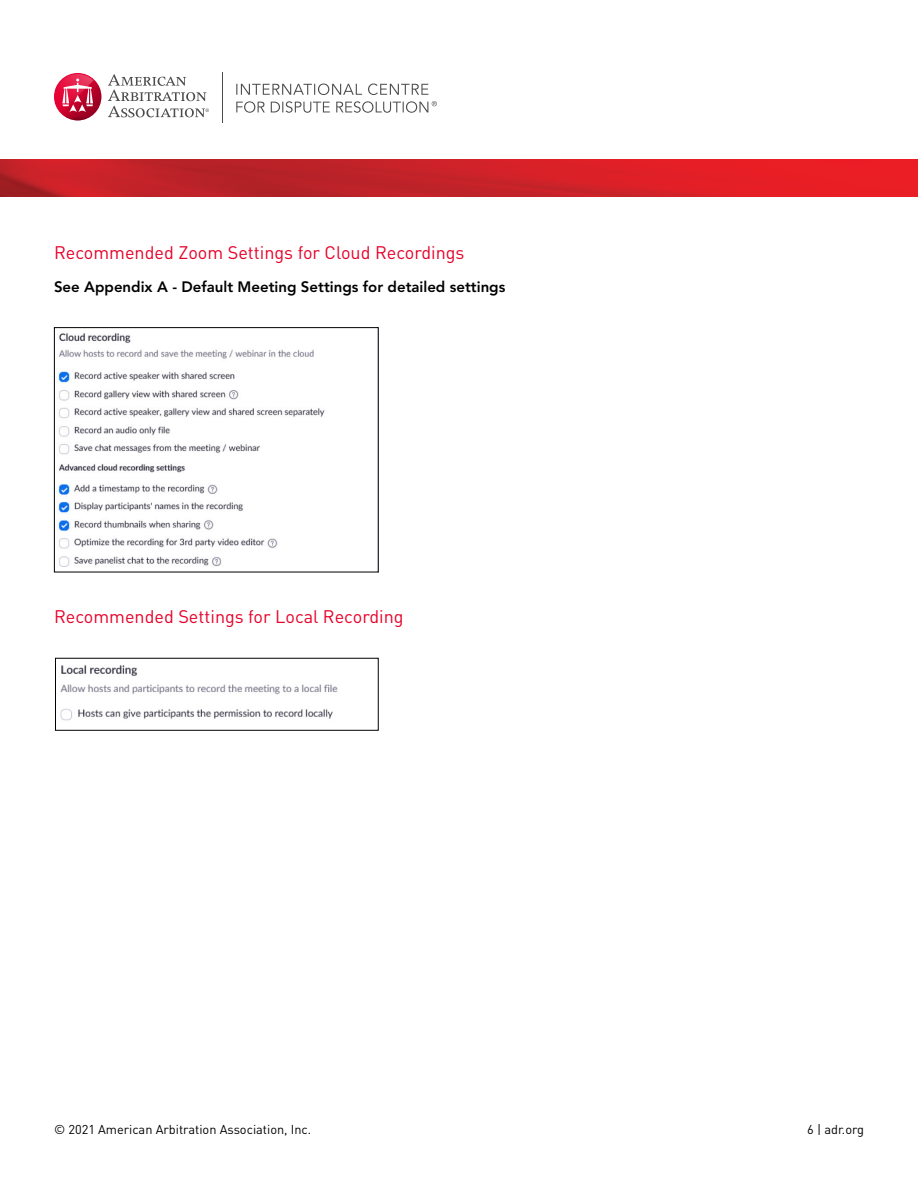
<style>
.page{position:relative;width:918px;height:1188px;background:#fff}
.page>*{position:absolute;margin:0;border:0;box-sizing:border-box;transform-origin:0 0}
.t1{font:18px "DIN";color:#e80029}
.t2{font:800 15px "Avenir LT Std";color:#000}
.t3{font:12.75px "DIN Pro";color:#000}
</style>
<div class="page">
<img style="left:0;top:160px;width:918px;height:36px">
<svg style="left:108px;top:74px;width:101px;height:43px"></svg>
<svg style="left:54px;top:73px;width:47px;height:47px"></svg>
<svg style="left:55px;top:74px;width:39px;height:46px"></svg>
<hr style="left:222px;top:72px;width:1px;height:50px;background:#4d4d4d">
<svg style="left:236px;top:83px;width:201px;height:30px"></svg>
<img style="left:58px;top:333px;width:267px;height:234px">
<div style="left:54px;top:327px;width:325px;height:245px;border:1px solid #000"></div>
<img style="left:60px;top:665px;width:278px;height:56px">
<div style="left:55px;top:658px;width:324px;height:73px;border:1px solid #000"></div>
<p class="t1" style="left:54px;top:241px;width:412px">Recommended Zoom Settings for Cloud Recordings</p>
<p class="t2" style="left:54px;top:278px;width:453px">See Appendix A - Default Meeting Settings for detailed settings</p>
<p class="t1" style="left:54px;top:605px;width:351px">Recommended Settings for Local Recording</p>
<p class="t3" style="left:54px;top:1121px;width:259px">© 2021 American Arbitration Association, Inc.</p>
<p class="t3" style="left:807px;top:1121px;width:58px">6 | adr.org</p>
</div>
